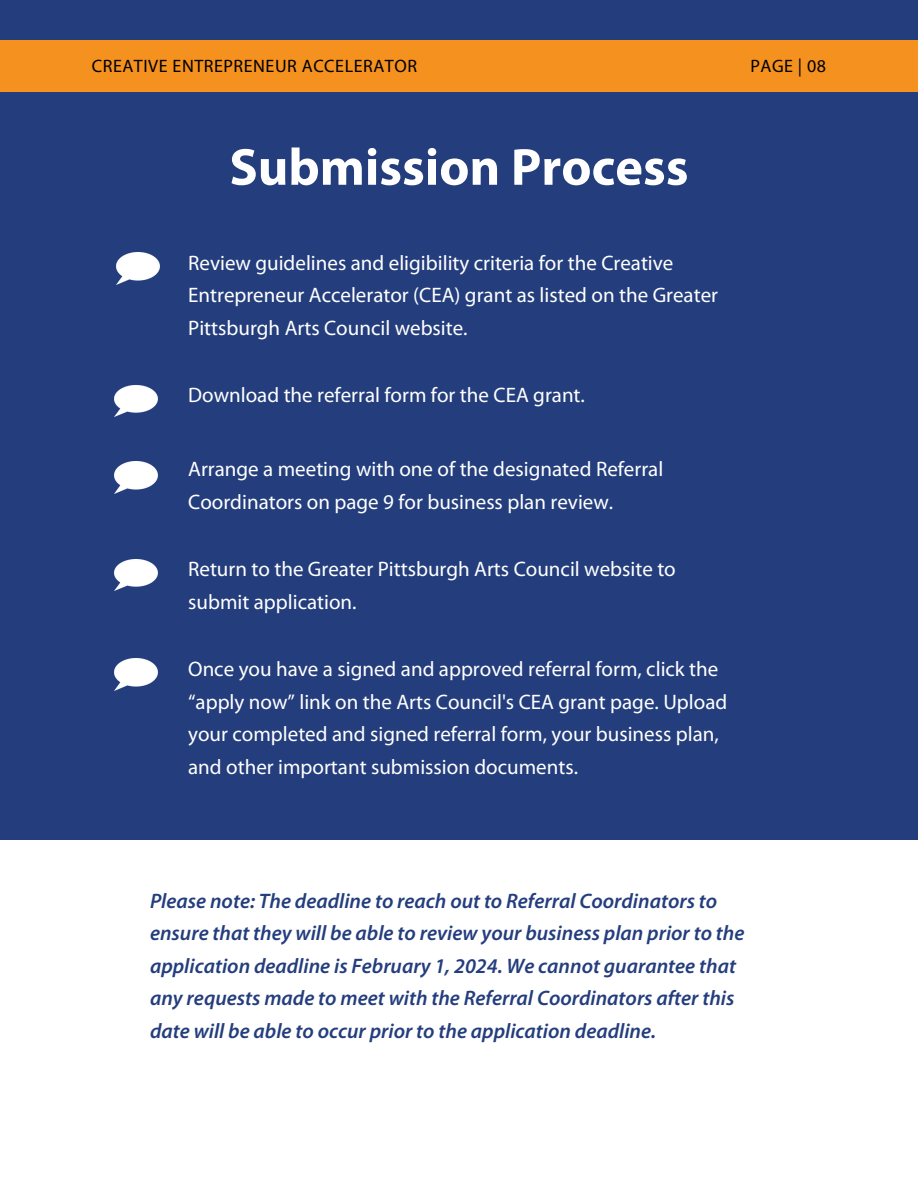
<style>
.page{position:relative;width:918px;height:1188px;background:#fff}
.page>*{position:absolute;margin:0;border:0;box-sizing:border-box;transform-origin:0 0}
.t1{font:700 52.5px "Myriad Pro";color:#fff}
.t2{font:21px/32.7px "Myriad Pro";color:#fff}
.t3{font:italic 600 21px/32.7px "Myriad Pro";color:#243e7d}
.t4{font:18px "Myriad Pro";letter-spacing:.03em;color:#000}
</style>
<div class="page">
<div style="left:0;top:0;width:918px;height:840px;background:#243e7d"></div>
<div style="left:0;top:40px;width:918px;height:51px;background:#f4911f"></div>
<img style="left:116px;top:253px;width:43px;height:31px">
<img style="left:115px;top:385px;width:43px;height:32px">
<img style="left:115px;top:462px;width:43px;height:31px">
<img style="left:115px;top:559px;width:43px;height:32px">
<img style="left:115px;top:659px;width:43px;height:31px">
<p class="t4" style="left:92px;top:58px;width:327px">CREATIVE ENTREPRENEUR ACCELERATOR</p>
<p class="t4" style="left:750px;top:58px;width:77px">PAGE | 08</p>
<p class="t1" style="left:229px;top:145px;width:461px">Submission Process</p>
<p class="t2" style="left:188px;top:248px;width:531px">Review guidelines and eligibility criteria for the Creative<br>Entrepreneur Accelerator (CEA) grant as listed on the Greater<br>Pittsburgh Arts Council website.</p>
<p class="t2" style="left:188px;top:381px;width:398px">Download the referral form for the CEA grant.</p>
<p class="t2" style="left:188px;top:455px;width:477px">Arrange a meeting with one of the designated Referral<br>Coordinators on page 9 for business plan review.</p>
<p class="t2" style="left:188px;top:554px;width:489px">Return to the Greater Pittsburgh Arts Council website to submit application.</p>
<p class="t2" style="left:188px;top:654px;width:541px">Once you have a signed and approved referral form, click the “apply now” link on the Arts Council's CEA grant page. Upload your completed and signed referral form, your business plan, and other important submission documents.</p>
<p class="t3" style="left:150px;top:886px;width:596px">Please note: The deadline to reach out to Referral Coordinators to ensure that they will be able to review your business plan prior to the application deadline is February 1, 2024. We cannot guarantee that any requests made to meet with the Referral Coordinators after this date will be able to occur prior to the application deadline.</p>
</div>
